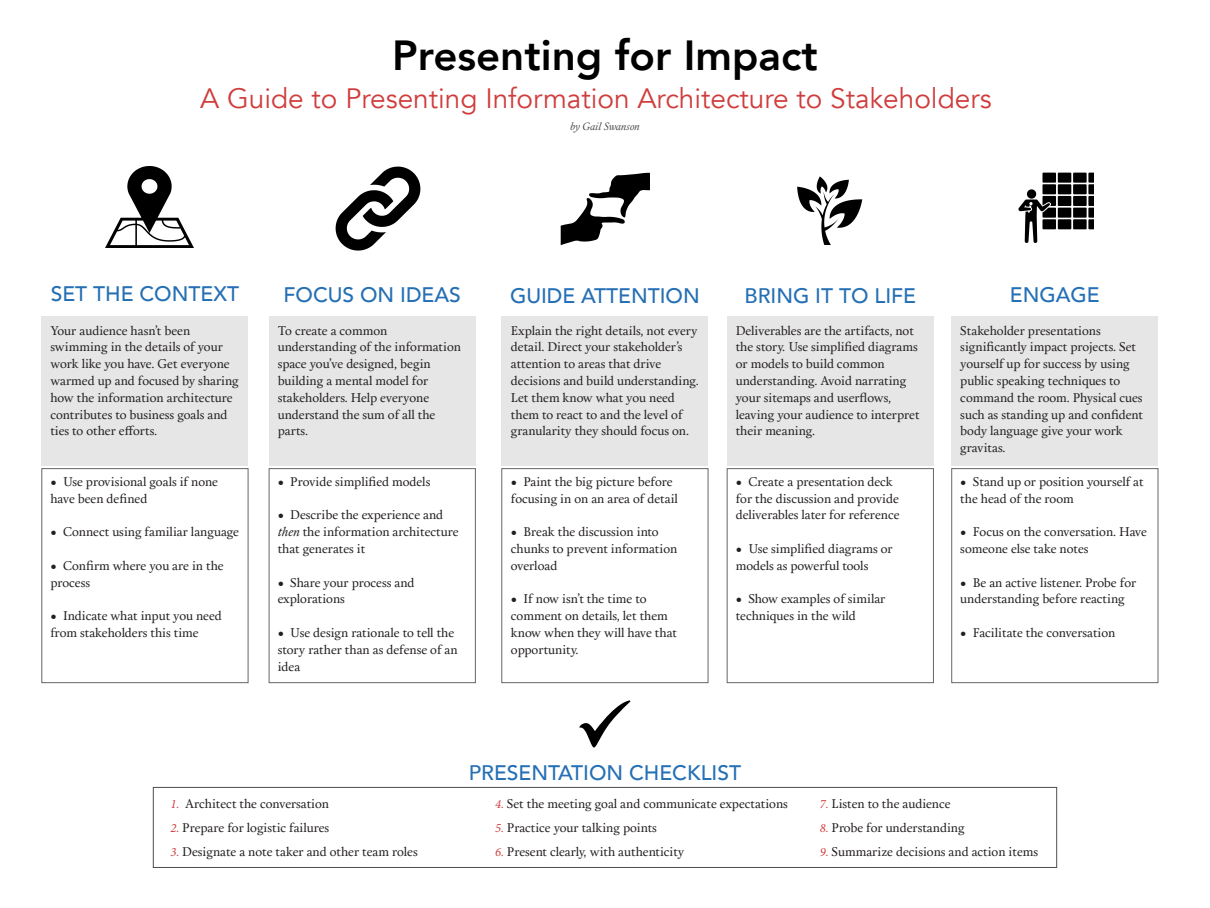
<style>
.page{position:relative;width:1210px;height:908px;background:#fff}
.page>*{position:absolute;margin:0;border:0;box-sizing:border-box;transform-origin:0 0}
.t1{font:800 42px "Avenir";color:#000}
.t2{font:28px "Avenir";color:#d03d3d}
.t3{font:500 21px "Avenir";color:#256fb4}
.t4{font:12.6px/16.8px "Calendas Plus";color:#231f20}
.t5{font:italic 10.5px "Calendas Plus";color:#4d4d4d}
.s1{font-style:italic}
.s2{font-family:"Minion Pro";font-style:italic;color:#d03d3d}
</style>
<div class="page">
<div style="left:153px;top:787px;width:904px;height:80px;border:1px solid #4d4d4d"></div>
<svg style="left:579px;top:700px;width:51px;height:47px"></svg>
<div style="left:42px;top:316px;width:206px;height:149px;background:#e6e6e6"></div>
<div style="left:269px;top:316px;width:206px;height:149px;background:#e6e6e6"></div>
<div style="left:502px;top:316px;width:206px;height:149px;background:#e6e6e6"></div>
<div style="left:501px;top:468px;width:207px;height:214px;border:1px solid #666"></div>
<div style="left:727px;top:316px;width:206px;height:149px;background:#e6e6e6"></div>
<div style="left:727px;top:468px;width:206px;height:214px;border:1px solid #666"></div>
<div style="left:951px;top:316px;width:207px;height:149px;background:#e6e6e6"></div>
<div style="left:951px;top:468px;width:207px;height:214px;border:1px solid #666"></div>
<img style="left:1018px;top:172px;width:75px;height:71px">
<img style="left:561px;top:172px;width:88px;height:73px">
<img style="left:797px;top:176px;width:66px;height:69px">
<img style="left:335px;top:166px;width:86px;height:84px">
<img style="left:105px;top:166px;width:89px;height:81px">
<h1 class="t1" style="left:392px;top:23px;width:427px">Presenting for Impact</h1>
<h2 class="t2" style="left:200px;top:82px;width:793px">A Guide to Presenting Information Architecture to Stakeholders</h2>
<p class="t5" style="left:570px;top:119px;width:71px">by Gail Swanson</p>
<h3 class="t3" style="left:51px;top:275px;width:190px">SET THE CONTEXT</h3>
<h3 class="t3" style="left:283px;top:276px;width:179px">FOCUS ON IDEAS</h3>
<h3 class="t3" style="left:510px;top:277px;width:191px">GUIDE ATTENTION</h3>
<h3 class="t3" style="left:744px;top:277px;width:173px">BRING IT TO LIFE</h3>
<h3 class="t3" style="left:1010px;top:276px;width:91px">ENGAGE</h3>
<p class="t4" style="left:50px;top:321px;width:190px">Your audience hasn’t been swimming in the details of your work like you have. Get everyone warmed up and focused by sharing how the information architecture contributes to business goals and ties to other efforts.</p>
<p class="t4" style="left:50px;top:472px;width:169px">• Use provisional goals if none have been defined</p>
<p class="t4" style="left:50px;top:522px;width:190px">• Connect using familiar language</p>
<p class="t4" style="left:50px;top:556px;width:175px">• Confirm where you are in the process</p>
<p class="t4" style="left:50px;top:606px;width:173px">• Indicate what input you need from stakeholders this time</p>
<p class="t4" style="left:278px;top:321px;width:185px">To create a common understanding of the information space you’ve designed, begin building a mental model for stakeholders. Help everyone understand the sum of all the parts.</p>
<p class="t4" style="left:278px;top:472px;width:154px">• Provide simplified models</p>
<p class="t4" style="left:278px;top:506px;width:182px">• Describe the experience and <span class="s1">then</span> the information architecture that generates it</p>
<p class="t4" style="left:278px;top:573px;width:138px">• Share your process and explorations</p>
<p class="t4" style="left:278px;top:623px;width:181px">• Use design rationale to tell the story rather than as defense of an idea</p>
<p class="t4" style="left:511px;top:321px;width:189px">Explain the right details, not every detail. Direct your stakeholder’s attention to areas that drive decisions and build understanding.<br>Let them know what you need them to react to and the level of granularity they should focus on.</p>
<p class="t4" style="left:511px;top:472px;width:168px">• Paint the big picture before focusing in on an area of detail</p>
<p class="t4" style="left:511px;top:522px;width:168px">• Break the discussion into chunks to prevent information overload</p>
<p class="t4" style="left:511px;top:590px;width:168px">• If now isn’t the time to comment on details, let them know when they will have that opportunity.</p>
<p class="t4" style="left:736px;top:321px;width:185px">Deliverables are the artifacts, not the story. Use simplified diagrams or models to build common understanding. Avoid narrating your sitemaps and userflows, leaving your audience to interpret their meaning.</p>
<p class="t4" style="left:736px;top:472px;width:165px">• Create a presentation deck for the discussion and provide deliverables later for reference</p>
<p class="t4" style="left:736px;top:539px;width:158px">• Use simplified diagrams or models as powerful tools</p>
<p class="t4" style="left:736px;top:590px;width:151px">• Show examples of similar techniques in the wild</p>
<p class="t4" style="left:960px;top:321px;width:184px">Stakeholder presentations significantly impact projects. Set yourself up for success by using public speaking techniques to command the room. Physical cues such as standing up and confident body language give your work gravitas.</p>
<p class="t4" style="left:960px;top:472px;width:185px">• Stand up or position yourself at the head of the room</p>
<p class="t4" style="left:960px;top:522px;width:188px">• Focus on the conversation. Have someone else take notes</p>
<p class="t4" style="left:960px;top:573px;width:177px">• Be an active listener. Probe for understanding before reacting</p>
<p class="t4" style="left:960px;top:623px;width:157px">• Facilitate the conversation</p>
<p class="t4" style="left:170px;top:794px;width:160px"><span class="s2">1.</span> Architect the conversation</p>
<p class="t4" style="left:170px;top:818px;width:160px"><span class="s2">2.</span> Prepare for logistic failures</p>
<p class="t4" style="left:170px;top:842px;width:249px"><span class="s2">3.</span> Designate a note taker and other team roles</p>
<h3 class="t3" style="left:469px;top:754px;width:274px">PRESENTATION CHECKLIST</h3>
<p class="t4" style="left:495px;top:794px;width:294px"><span class="s2">4.</span> Set the meeting goal and communicate expectations</p>
<p class="t4" style="left:495px;top:818px;width:163px"><span class="s2">5.</span> Practice your talking points</p>
<p class="t4" style="left:495px;top:842px;width:191px"><span class="s2">6.</span> Present clearly, with authenticity</p>
<p class="t4" style="left:819px;top:794px;width:132px"><span class="s2">7.</span> Listen to the audience</p>
<p class="t4" style="left:819px;top:818px;width:146px"><span class="s2">8.</span> Probe for understanding</p>
<p class="t4" style="left:819px;top:842px;width:220px"><span class="s2">9.</span> Summarize decisions and action items</p>
</div>
